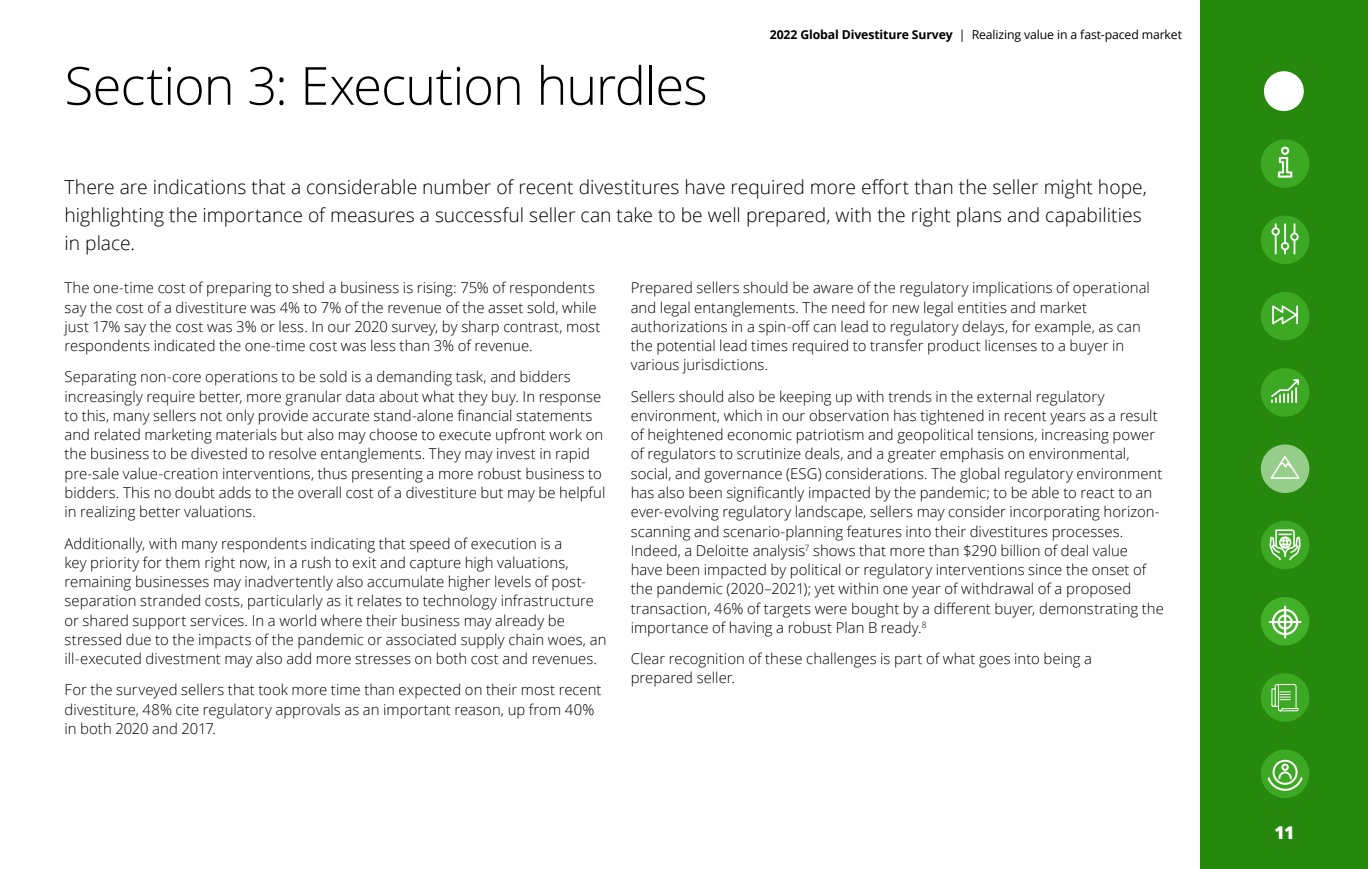
<style>
.page{position:relative;width:1368px;height:869px;background:#fff}
.page>*{position:absolute;margin:0;border:0;box-sizing:border-box;transform-origin:0 0}
.t1{font:300 52.5px "Open Sans";letter-spacing:-.02em;color:#000}
.t2{font:300 19.25px/28px "Open Sans";color:#000}
.t3{font:800 17.5px "Open Sans";color:#fff}
.t4{font:300 14.88px/19.2px "Open Sans";letter-spacing:.005em;color:#000}
.t5{font:12.25px "Open Sans";letter-spacing:-.01em;color:#000}
.s1{font-weight:700}
</style>
<div class="page">
<div style="left:1200px;top:0;width:167px;height:868px;background:#26890d"></div>
<div style="left:1263px;top:71px;width:40px;height:40px;background:#fff;border-radius:50%"></div>
<div style="left:1260px;top:673px;width:49px;height:48px;background:#3da824;border-radius:50%"></div>
<svg style="left:1271px;top:684px;width:27px;height:27px"></svg>
<svg style="left:1260px;top:749px;width:49px;height:48px"></svg>
<svg style="left:1267px;top:759px;width:35px;height:31px"></svg>
<div style="left:1260px;top:139px;width:49px;height:49px;background:#3da824;border-radius:50%"></div>
<svg style="left:1277px;top:146px;width:14px;height:31px"></svg>
<div style="left:1260px;top:292px;width:49px;height:48px;background:#3da824;border-radius:50%"></div>
<svg style="left:1272px;top:305px;width:25px;height:19px"></svg>
<div style="left:1260px;top:368px;width:49px;height:48px;background:#3da824;border-radius:50%"></div>
<svg style="left:1271px;top:379px;width:27px;height:24px"></svg>
<svg style="left:1260px;top:444px;width:49px;height:49px"></svg>
<svg style="left:1270px;top:456px;width:29px;height:22px"></svg>
<svg style="left:1260px;top:520px;width:49px;height:49px"></svg>
<svg style="left:1269px;top:529px;width:31px;height:31px"></svg>
<div style="left:1260px;top:215px;width:49px;height:49px;background:#3da824;border-radius:50%"></div>
<svg style="left:1271px;top:223px;width:27px;height:31px"></svg>
<hr style="left:1283px;top:223px;width:2px;height:20px;background:#fff">
<div style="left:1260px;top:596px;width:49px;height:49px;background:#43b02a;border-radius:50%"></div>
<svg style="left:1268px;top:605px;width:33px;height:33px"></svg>
<h1 class="t1" style="left:64px;top:50px;width:644px">Section 3: Execution hurdles</h1>
<p class="t5" style="left:769px;top:26px;width:413px"><span class="s1">2022 Global Divestiture Survey</span> | Realizing value in a fast-paced market</p>
<p class="t2" style="left:64px;top:173px;width:1083px">There are indications that a considerable number of recent divestitures have required more effort than the seller might hope, highlighting the importance of measures a successful seller can take to be well prepared, with the right plans and capabilities in place.</p>
<p class="t4" style="left:64px;top:278px;width:537px">The one-time cost of preparing to shed a business is rising: 75% of respondents say the cost of a divestiture was 4% to 7% of the revenue of the asset sold, while just 17% say the cost was 3% or less. In our 2020 survey, by sharp contrast, most respondents indicated the one-time cost was less than 3% of revenue.</p>
<p class="t4" style="left:64px;top:367px;width:542px">Separating non-core operations to be sold is a demanding task, and bidders increasingly require better, more granular data about what they buy. In response to this, many sellers not only provide accurate stand-alone financial statements and related marketing materials but also may choose to execute upfront work on the business to be divested to resolve entanglements. They may invest in rapid pre-sale value-creation interventions, thus presenting a more robust business to bidders. This no doubt adds to the overall cost of a divestiture but may be helpful in realizing better valuations.</p>
<p class="t4" style="left:64px;top:533px;width:543px">Additionally, with many respondents indicating that speed of execution is a<br>key priority for them right now, in a rush to exit and capture high valuations, remaining businesses may inadvertently also accumulate higher levels of post&shy;separation stranded costs, particularly as it relates to technology infrastructure or shared support services. In a world where their business may already be stressed due to the impacts of the pandemic or associated supply chain woes, an ill-executed divestment may also add more stresses on both cost and revenues.</p>
<p class="t4" style="left:64px;top:679px;width:538px">For the surveyed sellers that took more time than expected on their most recent divestiture, 48% cite regulatory approvals as an important reason, up from 40% in both 2020 and 2017.</p>
<p class="t4" style="left:630px;top:278px;width:520px">Prepared sellers should be aware of the regulatory implications of operational and legal entanglements The need for new legal entities and market authorizations in a spin-off can lead to regulatory delays, for example, as can the potential lead times required to transfer product licenses to a buyer in various jurisdictions</p>
<p class="t4" style="left:630px;top:386px;width:534px">Sellers should also be keeping up with trends in the external regulatory environment, which in our observation has tightened in recent years as a result of heightened economic patriotism and geopolitical tensions, increasing power of regulators to scrutinize deals, and a greater emphasis on environmental, social, and governance (ESG) considerations The global regulatory environment has also been significantly impacted by the pandemic; to be able to react to an ever-evolving regulatory landscape, sellers may consider incorporating horizon&shy;scanning and scenario-planning features into their divestitures processes Indeed, a Deloitte analysis<sup>7</sup> shows that more than $290 billion of deal value<br>have been impacted by political or regulatory interventions since the onset of the pandemic (2020–2021); yet within one year of withdrawal of a proposed transaction, 46% of targets were bought by a different buyer, demonstrating the importance of having a robust Plan B ready <sup>8</sup></p>
<p class="t4" style="left:630px;top:648px;width:463px">Clear recognition of these challenges is part of what goes into being a prepared seller</p>
<p class="t3" style="left:1274px;top:819px;width:21px">11</p>
</div>
